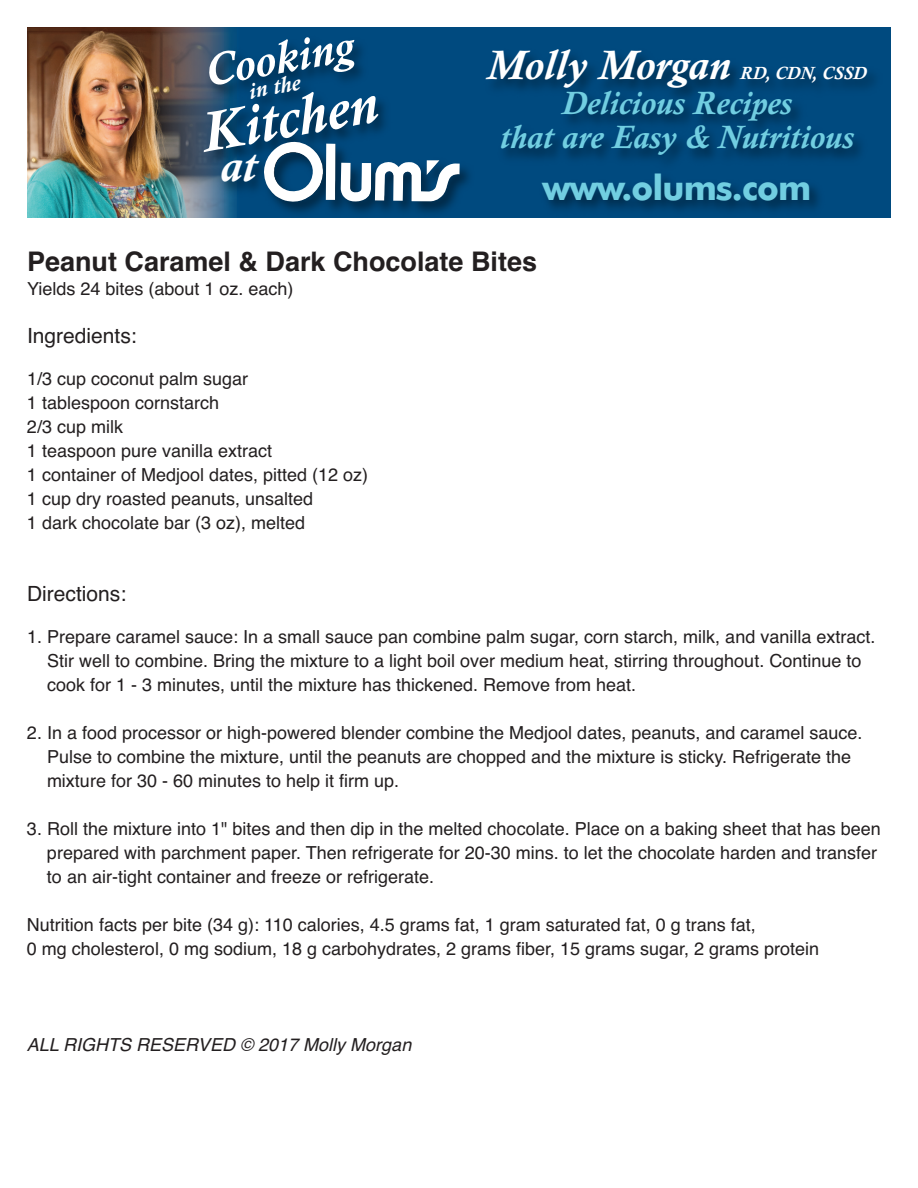
<style>
.page{position:relative;width:918px;height:1188px;background:#fff}
.page>*{position:absolute;margin:0;border:0;box-sizing:border-box;transform-origin:0 0}
.t1{font:italic 700 56.7px "Calisto";color:#fff}
.t2{font:italic 700 45.45px "Calisto";color:#fff}
.t3{font:italic 700 42px "Calisto";color:#fff}
.t4{font:700 34.95px "Futura BT";letter-spacing:-.025em;color:#71cee1}
.t5{font:italic 700 33px/34.5px "Calisto";color:#71cee1;text-align:center}
.t6{font:700 27px "Helvetica";color:#231f20}
.t7{font:italic 700 22.65px "Calisto";color:#fff}
.t8{font:21px "Helvetica";color:#231f20}
.t9{font:18px/24px "Helvetica";color:#231f20}
.t10{font:italic 18px "Helvetica";color:#231f20}
.t11{font:italic 700 18px "Calisto";color:#fff}
</style>
<div class="page">
<svg style="left:27px;top:27px;width:864px;height:191px;background:#004577"></svg>
<img style="left:27px;top:27px;width:125px;height:191px">
<img style="left:152px;top:27px;width:22px;height:191px">
<img style="left:174px;top:27px;width:280px;height:191px">
<img style="left:264px;top:142px;width:192px;height:60px">
<img style="left:449px;top:39px;width:425px;height:151px">
<h2 class="t2" style="left:200px;top:44px;width:152px;rotate:-10deg">Cooking</h2>
<p class="t7" style="left:247px;top:78px;width:53px;rotate:-10deg">in the</p>
<h1 class="t1" style="left:196px;top:100px;width:179px;rotate:-10deg">Kitchen</h1>
<h2 class="t2" style="left:220px;top:138px;width:37px">at</h2>
<h3 class="t3" style="left:487px;top:40px;width:245px">Molly Morgan</h3>
<p class="t11" style="left:740px;top:63px;width:128px">RD, CDN, CSSD</p>
<h3 class="t5" style="left:500px;top:85px;width:355px">Delicious Recipes<br>that are Easy &amp; Nutritious</h3>
<h3 class="t4" style="left:542px;top:174px;width:270px">www.olums.com</h3>
<h3 class="t6" style="left:27px;top:246px;width:512px">Peanut Caramel &amp; Dark Chocolate Bites</h3>
<p class="t9" style="left:27px;top:277px;width:268px">Yields 24 bites (about 1 oz. each)</p>
<p class="t8" style="left:27px;top:324px;width:111px">Ingredients:</p>
<p class="t9" style="left:27px;top:367px;width:343px">1/3 cup coconut palm sugar<br>1 tablespoon cornstarch<br>2/3 cup milk<br>1 teaspoon pure vanilla extract<br>1 container of Medjool dates, pitted (12 oz)<br>1 cup dry roasted peanuts, unsalted<br>1 dark chocolate bar (3 oz), melted</p>
<p class="t8" style="left:27px;top:582px;width:101px">Directions:</p>
<p class="t9" style="left:47px;top:625px;width:830px;text-indent:-20px">1. Prepare caramel sauce: In a small sauce pan combine palm sugar, corn starch, milk, and vanilla extract.<br>Stir well to combine. Bring the mixture to a light boil over medium heat, stirring throughout. Continue to cook for 1 - 3 minutes, until the mixture has thickened. Remove from heat.</p>
<p class="t9" style="left:47px;top:721px;width:817px;text-indent:-20px">2. In a food processor or high-powered blender combine the Medjool dates, peanuts, and caramel sauce.<br>Pulse to combine the mixture, until the peanuts are chopped and the mixture is sticky. Refrigerate the mixture for 30 - 60 minutes to help it firm up.</p>
<p class="t9" style="left:47px;top:817px;width:835px;text-indent:-20px">3. Roll the mixture into 1" bites and then dip in the melted chocolate. Place on a baking sheet that has been prepared with parchment paper. Then refrigerate for 20-30 mins. to let the chocolate harden and transfer to an air-tight container and freeze or refrigerate.</p>
<p class="t9" style="left:27px;top:913px;width:794px">Nutrition facts per bite (34 g): 110 calories, 4.5 grams fat, 1 gram saturated fat, 0 g trans fat,<br>0 mg cholesterol, 0 mg sodium, 18 g carbohydrates, 2 grams fiber, 15 grams sugar, 2 grams protein</p>
<p class="t10" style="left:27px;top:1034px;width:386px">ALL RIGHTS RESERVED © 2017 Molly Morgan</p>
</div>
